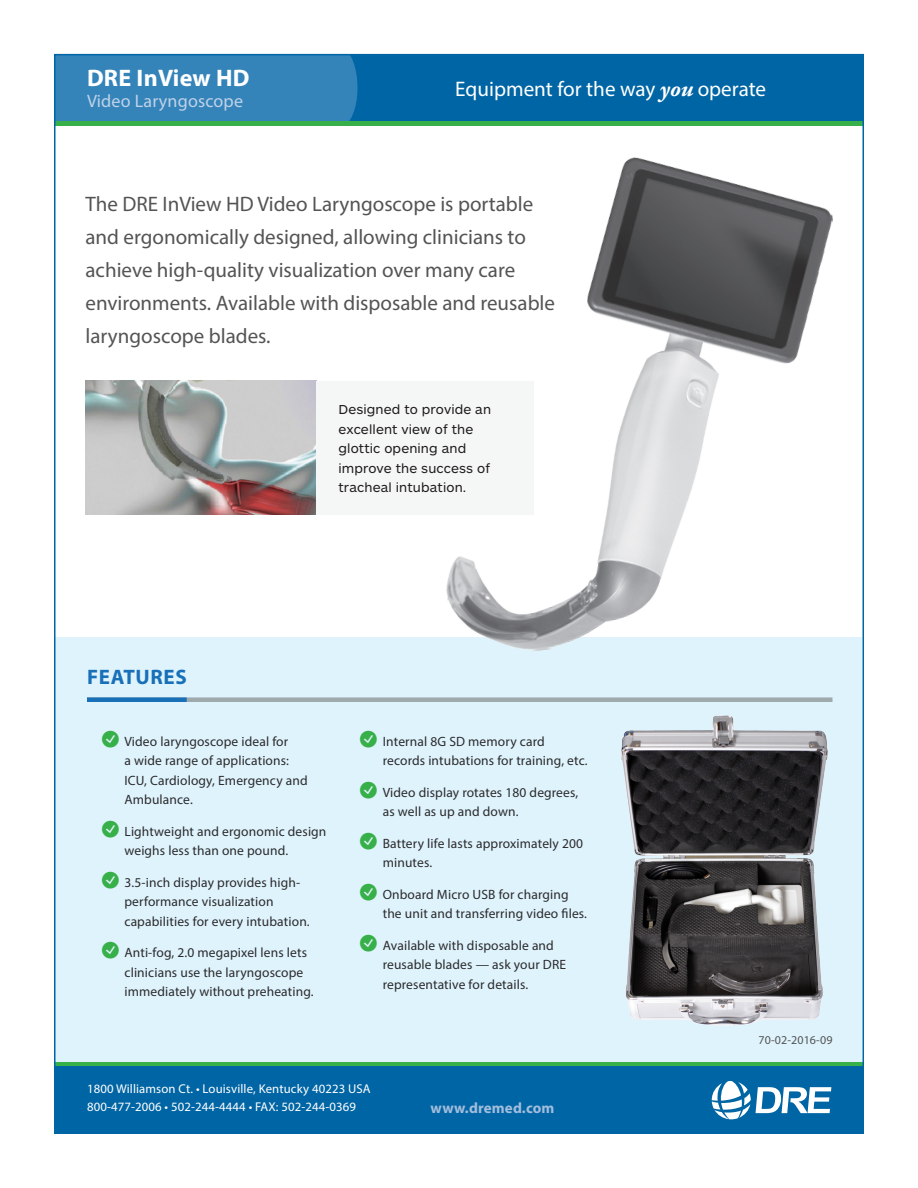
<style>
.page{position:relative;width:918px;height:1188px;background:#fff}
.page>*{position:absolute;margin:0;border:0;box-sizing:border-box;transform-origin:0 0}
.t1{font:700 24px "Myriad Pro";letter-spacing:.01em;color:#fff}
.t2{font:21.15px "Myriad Pro";color:#fff}
.Subheadline{font:21px/33px "Myriad Pro";color:#545454}
.Section_header{font:700 21px "Myriad Pro";letter-spacing:.03em;color:#1870b9}
.t3{font:18px "Myriad Pro";letter-spacing:.01em;color:#c0d2e8}
.t4{font:700 15px "Myriad Pro";letter-spacing:.01em;color:#a3bddd}
.t5{font:13.5px/19.5px "Myriad Pro";letter-spacing:.01em;color:#2b2b2d}
.Figure_copy{font:13.5px/19.5px "ARS Maquette Pro";letter-spacing:.01em;color:#201c1d}
.t6{font:12.75px/18px "Myriad Pro";letter-spacing:.01em;color:#fff}
.Doc_id{font:12px "Myriad Pro";letter-spacing:.01em;color:#545454}
.s1{font-family:"Adobe Garamond Pro";font-weight:700;font-style:italic;font-size:23.25px}
</style>
<div class="page">
<div style="left:56px;top:638px;width:806px;height:424px;background:#dff3fc"></div>
<div style="left:358px;top:57px;width:503px;height:64px;background:#0065a4"></div>
<div style="left:57px;top:57px;width:301px;height:64px;background:#3484ba"></div>
<div style="left:55px;top:121px;width:808px;height:5px;background:#38b049"></div>
<hr style="left:55px;top:1062px;width:808px;height:4px;background:#38b049">
<div style="left:57px;top:1066px;width:804px;height:65px;background:#0065a4"></div>
<svg style="left:712px;top:1081px;width:119px;height:38px"></svg>
<img style="left:402px;top:137px;width:462px;height:523px">
<img style="left:86px;top:381px;width:230px;height:134px">
<div style="left:316px;top:381px;width:217px;height:134px;background:#f5f7f7"></div>
<div style="left:87px;top:697px;width:745px;height:5px;background:#9ea9ab"></div>
<div style="left:87px;top:697px;width:100px;height:5px;background:#1870b9"></div>
<img style="left:602px;top:697px;width:255px;height:378px">
<h1 class="t1" style="left:87px;top:62px;width:164px">DRE InView HD</h1>
<h3 class="t3" style="left:87px;top:90px;width:158px">Video Laryngoscope</h3>
<h2 class="t2" style="left:455px;top:76px;width:312px">Equipment for the way <span class="s1">you</span> operate</h2>
<p class="Subheadline" style="left:86px;top:187px;width:471px">The DRE InView HD Video Laryngoscope is portable and ergonomically designed, allowing clinicians to achieve high-quality visualization over many care environments. Available with disposable and reusable laryngoscope blades.</p>
<p class="Figure_copy" style="left:339px;top:399px;width:154px">Designed to provide an excellent view of the glottic opening and improve the success of tracheal intubation.</p>
<p class="Section_header" style="left:87px;top:663px;width:101px">FEATURES</p>
<p class="t5" style="left:124px;top:731px;width:185px">Video laryngoscope ideal for<br>a wide range of applications:<br>ICU, Cardiology, Emergency and<br>Ambulance.</p>
<p class="t5" style="left:124px;top:821px;width:203px">Lightweight and ergonomic design weighs less than one pound.</p>
<p class="t5" style="left:124px;top:872px;width:187px">3.5-inch display provides high&shy;performance visualization capabilities for every intubation.</p>
<p class="t5" style="left:124px;top:943px;width:191px">Anti-fog, 2.0 megapixel lens lets clinicians use the laryngoscope immediately without preheating.</p>
<p class="t5" style="left:383px;top:731px;width:206px">Internal 8G SD memory card records intubations for training, etc.</p>
<p class="t5" style="left:383px;top:782px;width:197px">Video display rotates 180 degrees, as well as up and down.</p>
<p class="t5" style="left:383px;top:833px;width:202px">Battery life lasts approximately 200 minutes.</p>
<p class="t5" style="left:383px;top:884px;width:206px">Onboard Micro USB for charging the unit and transferring video files.</p>
<p class="t5" style="left:383px;top:935px;width:185px">Available with disposable and reusable blades — ask your DRE representative for details.</p>
<p class="t6" style="left:87px;top:1079px;width:285px">1800 Williamson Ct. • Louisville, Kentucky 40223 USA<br>800-477-2006 • 502-244-4444 • FAX: 502-244-0369</p>
<p class="t4" style="left:431px;top:1098px;width:125px">www.dremed.com</p>
<p class="Doc_id" style="left:758px;top:1033px;width:76px">70-02-2016-09</p>
</div>
